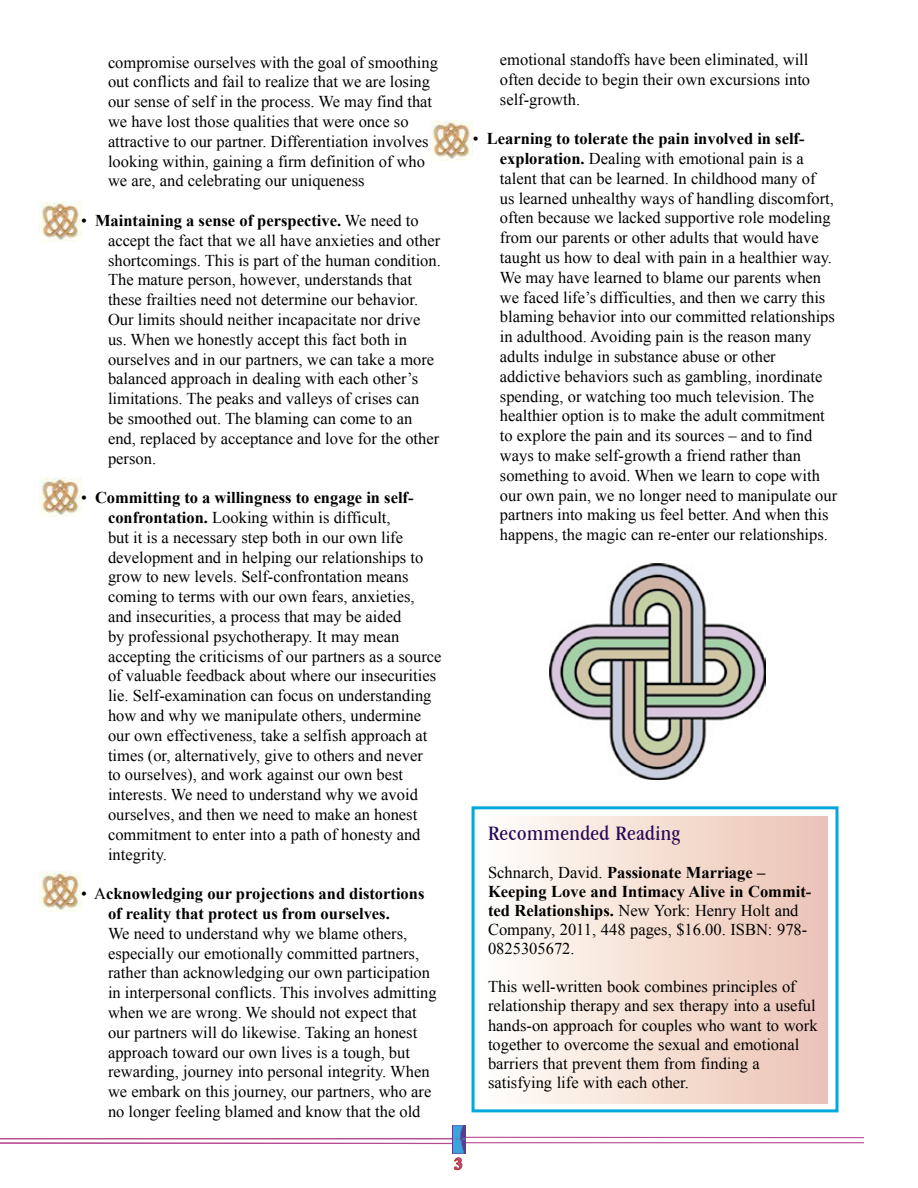
<style>
.page{position:relative;width:918px;height:1188px;background:#fff}
.page>*{position:absolute;margin:0;border:0;box-sizing:border-box;transform-origin:0 0}
.t1{font:condensed 21.3px "Garamond IT Cby BT";letter-spacing:.02em;color:#290856;scale:1.05 1}
.t2{font:16.5px/19.8px "Times New Roman";color:#000}
.t3{font:700 16.5px/19.8px "Times New Roman";color:#000;text-align:center}
.t4{font:700 16.5px "Times New Roman";color:#b84b92}
.s1{font-weight:700}
.s2{font-weight:400}
</style>
<div class="page">
<img style="left:550px;top:564px;width:216px;height:216px">
<img style="left:40px;top:202px;width:41px;height:39px">
<img style="left:40px;top:477px;width:41px;height:40px">
<img style="left:431px;top:121px;width:41px;height:39px">
<img style="left:40px;top:872px;width:41px;height:39px">
<div style="left:482px;top:816px;width:345px;height:288px;background:linear-gradient(to right,#fffef9,#ebc2b4)"></div>
<svg style="left:453px;top:1157px;width:10px;height:14px"></svg>
<hr style="left:0;top:1138px;width:454px;height:1px;background:#b84b92">
<svg style="left:0;top:1142px;width:452px;height:3px"></svg>
<hr style="left:459px;top:1137px;width:405px;height:1px;background:#b84b92">
<hr style="left:459px;top:1142px;width:405px;height:1px;background:#b84b92">
<img style="left:452px;top:1126px;width:14px;height:27px">
<div style="left:472px;top:806px;width:366px;height:306px;border:3px solid #00a8db"></div>
<p class="t2" style="left:108px;top:52px;width:331px">compromise ourselves with the goal of smoothing out conflicts and fail to realize that we are losing our sense of self in the process. We may find that we have lost those qualities that were once so attractive to our partner. Differentiation involves looking within, gaining a firm definition of who we are, and celebrating our uniqueness</p>
<p class="t2" style="left:108px;top:210px;width:334px;text-indent:-27px">• <span class="s1">Maintaining a sense of perspective.</span> We need to accept the fact that we all have anxieties and other shortcomings. This is part of the human condition.<br>The mature person, however, understands that these frailties need not determine our behavior.<br>Our limits should neither incapacitate nor drive us. When we honestly accept this fact both in ourselves and in our partners, we can take a more balanced approach in dealing with each other’s limitations. The peaks and valleys of crises can<br>be smoothed out. The blaming can come to an end, replaced by acceptance and love for the other person.</p>
<p class="t2" style="left:108px;top:488px;width:335px;text-indent:-27px">• <span class="s1">Committing to a willingness to engage in self&shy;confrontation.</span> Looking within is difficult,<br>but it is a necessary step both in our own life development and in helping our relationships to grow to new levels. Self-confrontation means coming to terms with our own fears, anxieties, and insecurities, a process that may be aided<br>by professional psychotherapy. It may mean accepting the criticisms of our partners as a source of valuable feedback about where our insecurities lie. Self-examination can focus on understanding how and why we manipulate others, undermine our own effectiveness, take a selfish approach at times (or, alternatively, give to others and never<br>to ourselves), and work against our own best interests. We need to understand why we avoid ourselves, and then we need to make an honest commitment to enter into a path of honesty and integrity.</p>
<p class="t3" style="left:81px;top:883px;width:345px"><span class="s2">• A</span>cknowledging our projections and distortions of reality that protect us from ourselves.</p>
<p class="t2" style="left:108px;top:923px;width:330px">We need to understand why we blame others, especially our emotionally committed partners, rather than acknowledging our own participation in interpersonal conflicts. This involves admitting when we are wrong. We should not expect that our partners will do likewise. Taking an honest approach toward our own lives is a tough, but rewarding, journey into personal integrity. When we embark on this journey, our partners, who are no longer feeling blamed and know that the old</p>
<p class="t2" style="left:500px;top:49px;width:312px;text-align:justify">emotional standoffs have been eliminated, will often decide to begin their own excursions into self-growth.</p>
<p class="t2" style="left:500px;top:129px;width:339px;text-indent:-27px">• <span class="s1">Learning to tolerate the pain involved in self&shy;exploration.</span> Dealing with emotional pain is a talent that can be learned. In childhood many of<br>us learned unhealthy ways of handling discomfort, often because we lacked supportive role modeling from our parents or other adults that would have taught us how to deal with pain in a healthier way.<br>We may have learned to blame our parents when we faced life’s difficulties, and then we carry this blaming behavior into our committed relationships in adulthood. Avoiding pain is the reason many adults indulge in substance abuse or other addictive behaviors such as gambling, inordinate spending, or watching too much television. The healthier option is to make the adult commitment to explore the pain and its sources – and to find ways to make self-growth a friend rather than something to avoid. When we learn to cope with our own pain, we no longer need to manipulate our partners into making us feel better. And when this happens, the magic can re-enter our relationships.</p>
<p class="t1" style="left:488px;top:821px;width:184px">Recommended Reading</p>
<p class="t2" style="left:488px;top:863px;width:325px;line-height:19px">Schnarch, David. <span class="s1">Passionate Marriage – Keeping Love and Intimacy Alive in Commit&shy;ted Relationships.</span> New York: Henry Holt and Company, 2011, 448 pages, $16.00. ISBN: 978- 0825305672.</p>
<p class="t2" style="left:488px;top:977px;width:331px;line-height:19px">This well-written book combines principles of relationship therapy and sex therapy into a useful hands-on approach for couples who want to work together to overcome the sexual and emotional barriers that prevent them from finding a satisfying life with each other.</p>
<p class="t4" style="left:454px;top:1152px;width:10px">3</p>
</div>
